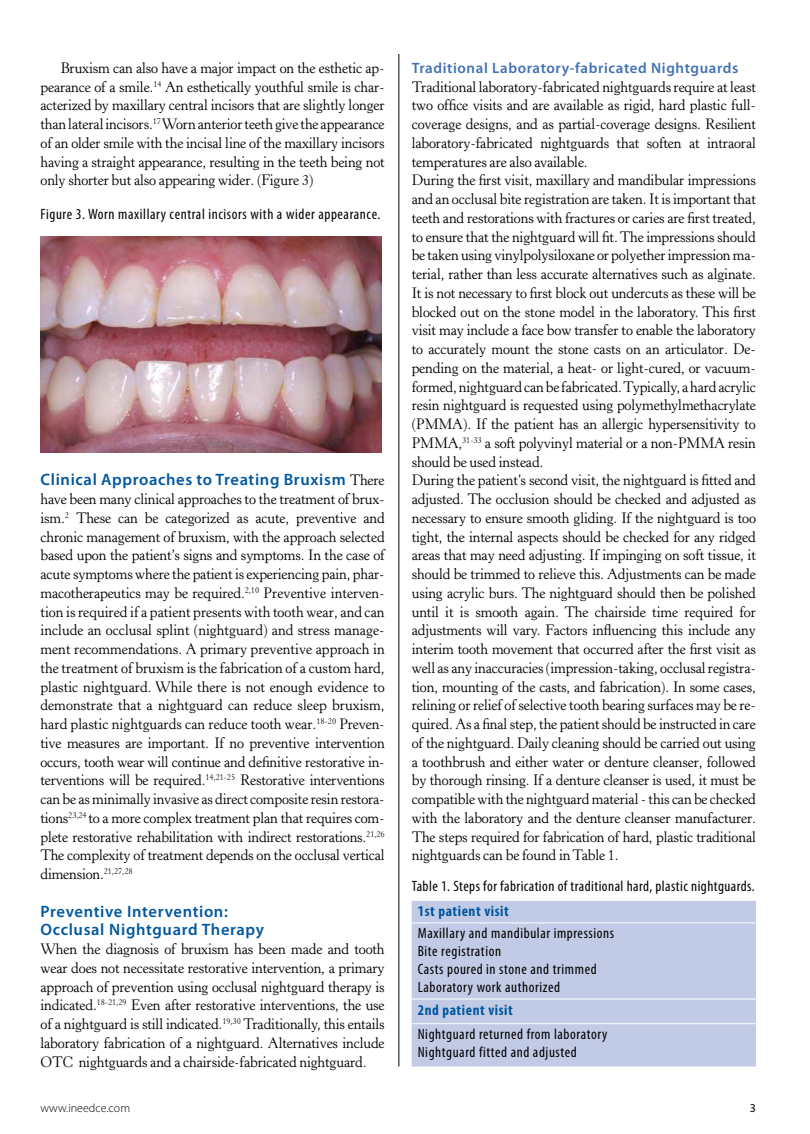
<style>
.page{position:relative;width:810px;height:1134px;background:#fff}
.page>*{position:absolute;margin:0;border:0;box-sizing:border-box;transform-origin:0 0}
.t1{font:600 16.5px/18.8px "Myriad Pro";letter-spacing:.04em;color:#0057a0}
.t2{font:15px/18.8px "Horley Old Style MT Std";letter-spacing:-.01em;color:#000;text-align:justify;scale:.95 1}
.t3{font:condensed 15px/18px "Myriad Pro";letter-spacing:.04em;color:#000}
.t4{font:600 15px "Myriad Pro";letter-spacing:.04em;color:#4372b1}
.t5{font:700 condensed 15px "Myriad Pro";letter-spacing:.04em;color:#0057a0}
.t6{font:300 12px "Myriad Pro";color:#000}
.t7{font:12px "Myriad Pro";color:#000}
.s1{font-family:"Horley Old Style MT Std";font-weight:400;font-size:15px;color:#000}
</style>
<div class="page">
<hr style="left:399px;top:54px;width:1px;height:1012px;background:#000">
<img style="left:40px;top:236px;width:342px;height:216px">
<div style="left:412px;top:901px;width:344px;height:166px;background:#c2cbe5"></div>
<hr style="left:412px;top:923px;width:344px;height:1px;background:#fff">
<hr style="left:412px;top:999px;width:344px;height:1px;background:#fff">
<hr style="left:412px;top:1023px;width:344px;height:1px;background:#fff">
<p class="t2" style="left:41px;top:59px;width:364px;text-indent:20px">Bruxism can also have a major impact on the esthetic ap&shy;pearance of a smile.<sup>14</sup> An esthetically youthful smile is char&shy;acterized by maxillary central incisors that are slightly longer than lateral incisors.<sup>17</sup> Worn anterior teeth give the appearance of an older smile with the incisal line of the maxillary incisors having a straight appearance, resulting in the teeth being not only shorter but also appearing wider. (Figure 3)</p>
<p class="t3" style="left:40px;top:205px;width:342px">Figure 3. Worn maxillary central incisors with a wider appearance.</p>
<p class="t1" style="left:40px;top:470px;width:346px">Clinical Approaches to Treating Bruxism <span class="s1">There</span></p>
<p class="t2" style="left:40px;top:490px;width:364px">have been many clinical approaches to the treatment of brux&shy;ism.<sup>2</sup> These can be categorized as acute, preventive and chronic management of bruxism, with the approach selected based upon the patient’s signs and symptoms. In the case of acute symptoms where the patient is experiencing pain, phar&shy;macotherapeutics may be required.<sup>2,10</sup> Preventive interven&shy;tion is required if a patient presents with tooth wear, and can include an occlusal splint (nightguard) and stress manage&shy;ment recommendations. A primary preventive approach in the treatment of bruxism is the fabrication of a custom hard, plastic nightguard. While there is not enough evidence to demonstrate that a nightguard can reduce sleep bruxism, hard plastic nightguards can reduce tooth wear.<sup>18-20</sup> Preven&shy;tive measures are important. If no preventive intervention occurs, tooth wear will continue and definitive restorative in&shy;terventions will be required.<sup>14,21-25</sup> Restorative interventions can be as minimally invasive as direct composite resin restora&shy;tions<sup>23,24</sup> to a more complex treatment plan that requires com&shy;plete restorative rehabilitation with indirect restorations.<sup>21,26<br></sup>The complexity of treatment depends on the occlusal vertical dimension.<sup>21,27,28</sup></p>
<p class="t1" style="left:40px;top:901px;width:225px">Preventive Intervention:<br>Occlusal Nightguard Therapy</p>
<p class="t2" style="left:40px;top:940px;width:364px">When the diagnosis of bruxism has been made and tooth wear does not necessitate restorative intervention, a primary approach of prevention using occlusal nightguard therapy is indicated.<sup>18-21,29</sup> Even after restorative interventions, the use of a nightguard is still indicated.<sup>19,30</sup> Traditionally, this entails laboratory fabrication of a nightguard. Alternatives include OTC nightguards and a chairside-fabricated nightguard.</p>
<p class="t4" style="left:412px;top:58px;width:328px">Traditional Laboratory-fabricated Nightguards</p>
<p class="t2" style="left:412px;top:77px;width:364px;text-align:left">Traditional laboratory-fabricated nightguards require at least two office visits and are available as rigid, hard plastic full&shy;coverage designs, and as partial-coverage designs. Resilient laboratory-fabricated nightguards that soften at intraoral temperatures are also available.<br>During the first visit, maxillary and mandibular impressions and an occlusal bite registration are taken. It is important that teeth and restorations with fractures or caries are first treated, to ensure that the nightguard will fit. The impressions should be taken using vinylpolysiloxane or polyether impression ma&shy;terial, rather than less accurate alternatives such as alginate.<br>It is not necessary to first block out undercuts as these will be blocked out on the stone model in the laboratory. This first visit may include a face bow transfer to enable the laboratory to accurately mount the stone casts on an articulator. De&shy;pending on the material, a heat- or light-cured, or vacuum&shy;formed, nightguard can be fabricated. Typically, a hard acrylic resin nightguard is requested using polymethylmethacrylate (PMMA). If the patient has an allergic hypersensitivity to PMMA,<sup>31-33</sup> a soft polyvinyl material or a non-PMMA resin should be used instead.<br>During the patient’s second visit, the nightguard is fitted and adjusted. The occlusion should be checked and adjusted as necessary to ensure smooth gliding. If the nightguard is too tight, the internal aspects should be checked for any ridged areas that may need adjusting. If impinging on soft tissue, it should be trimmed to relieve this. Adjustments can be made using acrylic burs. The nightguard should then be polished until it is smooth again. The chairside time required for adjustments will vary. Factors influencing this include any interim tooth movement that occurred after the first visit as well as any inaccuracies (impression-taking, occlusal registra&shy;tion, mounting of the casts, and fabrication). In some cases, relining or relief of selective tooth bearing surfaces may be re&shy;quired. As a final step, the patient should be instructed in care of the nightguard. Daily cleaning should be carried out using a toothbrush and either water or denture cleanser, followed by thorough rinsing. If a denture cleanser is used, it must be compatible with the nightguard material - this can be checked with the laboratory and the denture cleanser manufacturer.<br>The steps required for fabrication of hard, plastic traditional nightguards can be found in Table 1.</p>
<p class="t3" style="left:412px;top:877px;width:344px">Table 1. Steps for fabrication of traditional hard, plastic nightguards.</p>
<p class="t5" style="left:418px;top:902px;width:93px">1st patient visit</p>
<p class="t3" style="left:418px;top:924px;width:198px">Maxillary and mandibular impressions<br>Bite registration<br>Casts poured in stone and trimmed<br>Laboratory work authorized</p>
<p class="t5" style="left:418px;top:1001px;width:97px">2nd patient visit</p>
<p class="t3" style="left:418px;top:1025px;width:191px">Nightguard returned from laboratory<br>Nightguard fitted and adjusted</p>
<p class="t6" style="left:40px;top:1100px;width:91px">www.ineedce.com</p>
<p class="t7" style="left:750px;top:1100px;width:8px">3</p>
</div>
